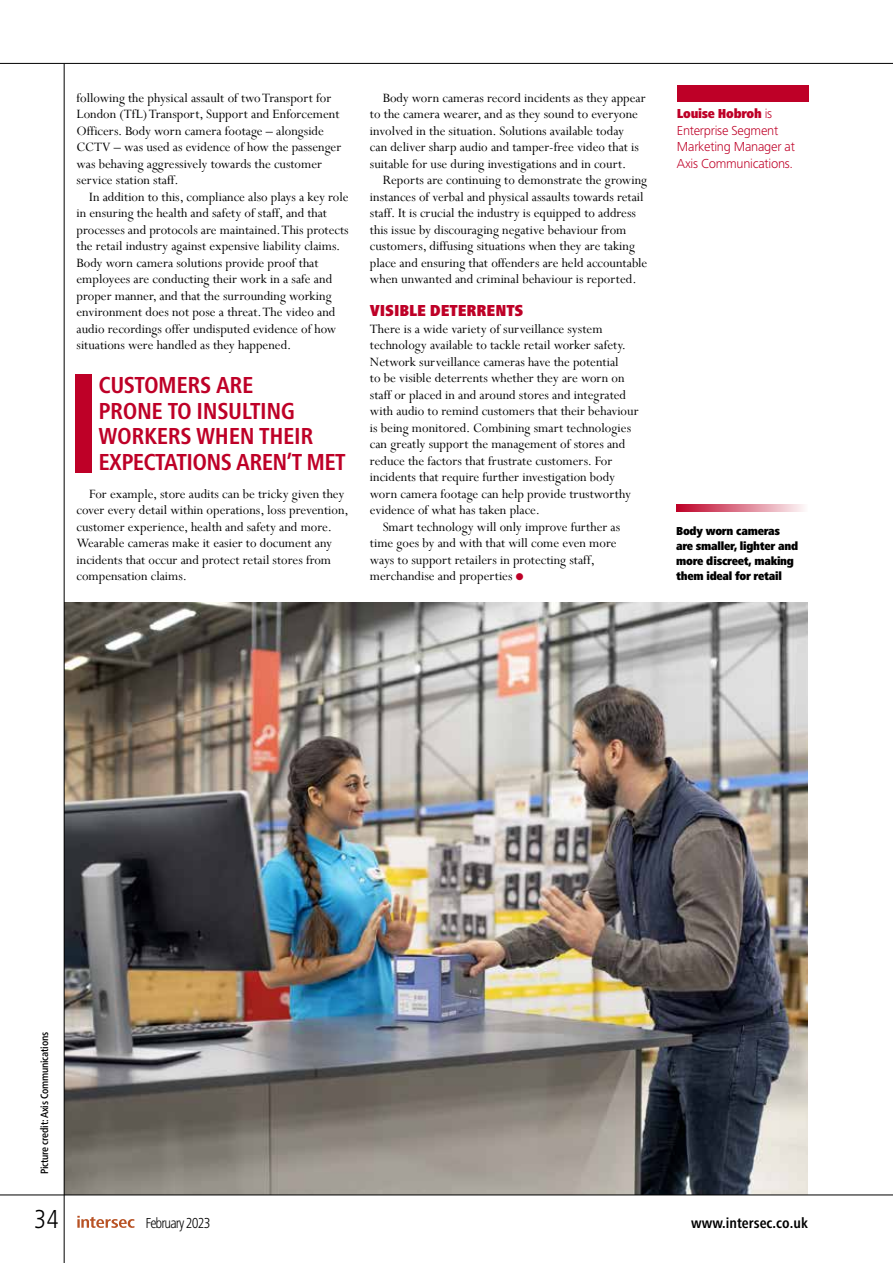
<style>
.page{position:relative;width:893px;height:1263px;background:#fff}
.page>*{position:absolute;margin:0;border:0;box-sizing:border-box;transform-origin:0 0}
.t1{font:300 condensed 27px "Frutiger Next LTW1 G";color:#000}
.t2{font:700 condensed 24px/25.5px "Frutiger Next LT";letter-spacing:-.015em;color:#be0027}
.t3{font:900 condensed 16.5px "Frutiger Next Pro";letter-spacing:-.01em;color:#be0027}
.t4{font:700 condensed 15px "Frutiger Next LT";color:#000}
.t5{font:300 condensed 15px "Frutiger Next LTW1 G";letter-spacing:-.06em;color:#000}
.t6{font:14.25px/16.5px "Perpetua";color:#000}
.t7{font:300 13.5px/16.5px "Frutiger Next LT";letter-spacing:-.02em;color:#be0027}
.t8{font:900 condensed 13.5px "Frutiger Next Pro";letter-spacing:-.02em;color:#be0027}
.t9{font:900 condensed 12px/15px "Frutiger Next Pro";letter-spacing:-.02em;color:#000}
.t10{font:500 condensed 10.5px "Frutiger Neue LT Pro";letter-spacing:-.02em;color:#000}
.s1{color:#be0027}
.s2{font-family:"Frutiger Next LT";font-weight:300;font-stretch:normal}
</style>
<div class="page">
<img style="left:65px;top:603px;width:743px;height:591px">
<svg style="left:676px;top:504px;width:128px;height:7px"></svg>
<hr style="left:64px;top:64px;width:1px;height:1199px;background:#000">
<hr style="left:0;top:63px;width:893px;height:1px;background:#000">
<svg style="left:77px;top:1216px;width:58px;height:12px"></svg>
<hr style="left:0;top:1194px;width:893px;height:1px;background:#000">
<div style="left:677px;top:85px;width:132px;height:17px;background:#be0027"></div>
<div style="left:75px;top:374px;width:17px;height:99px;background:#be0027"></div>
<p class="t6" style="left:77px;top:89px;width:266px">following the physical assault of two Transport for London (TfL) Transport, Support and Enforcement Officers. Body worn camera footage – alongside CCTV – was used as evidence of how the passenger was behaving aggressively towards the customer service station staff.</p>
<p class="t6" style="left:77px;top:188px;width:274px;text-indent:13px">In addition to this, compliance also plays a key role in ensuring the health and safety of staff, and that processes and protocols are maintained. This protects the retail industry against expensive liability claims.<br>Body worn camera solutions provide proof that employees are conducting their work in a safe and proper manner, and that the surrounding working environment does not pose a threat. The video and audio recordings offer undisputed evidence of how situations were handled as they happened.</p>
<h2 class="t2" style="left:98px;top:373px;width:249px">CUSTOMERS ARE<br>PRONE TO INSULTING<br>WORKERS WHEN THEIR<br>EXPECTATIONS AREN’T MET</h2>
<p class="t6" style="left:77px;top:485px;width:274px;text-indent:13px">For example, store audits can be tricky given they cover every detail within operations, loss prevention, customer experience, health and safety and more.<br>Wearable cameras make it easier to document any incidents that occur and protect retail stores from compensation claims.</p>
<p class="t6" style="left:370px;top:89px;width:277px;text-indent:13px">Body worn cameras record incidents as they appear to the camera wearer, and as they sound to everyone involved in the situation. Solutions available today<br>can deliver sharp audio and tamper-free video that is suitable for use during investigations and in court.</p>
<p class="t6" style="left:370px;top:171px;width:279px;text-indent:13px">Reports are continuing to demonstrate the growing instances of verbal and physical assaults towards retail staff. It is crucial the industry is equipped to address this issue by discouraging negative behaviour from customers, diffusing situations when they are taking place and ensuring that offenders are held accountable when unwanted and criminal behaviour is reported.</p>
<p class="t3" style="left:370px;top:301px;width:155px">VISIBLE DETERRENTS</p>
<p class="t6" style="left:370px;top:320px;width:270px">There is a wide variety of surveillance system technology available to tackle retail worker safety.<br>Network surveillance cameras have the potential<br>to be visible deterrents whether they are worn on staff or placed in and around stores and integrated with audio to remind customers that their behaviour is being monitored. Combining smart technologies can greatly support the management of stores and reduce the factors that frustrate customers. For incidents that require further investigation body worn camera footage can help provide trustworthy evidence of what has taken place.</p>
<p class="t6" style="left:370px;top:518px;width:252px;text-indent:13px">Smart technology will only improve further as time goes by and with that will come even more ways to support retailers in protecting staff, merchandise and properties <span class="s1">●</span></p>
<p class="t8" style="left:677px;top:106px;width:97px">Louise Hobroh <span class="s2">is</span></p>
<p class="t7" style="left:677px;top:122px;width:120px">Enterprise Segment<br>Marketing Manager at<br>Axis Communications.</p>
<p class="t9" style="left:676px;top:524px;width:124px">Body worn cameras are smaller, lighter and more discreet, making them ideal for retail</p>
<p class="t10" style="left:38px;top:1174px;width:144px;rotate:-90deg">Picture credit: Axis Communications</p>
<h1 class="t1" style="left:34px;top:1203px;width:26px">34</h1>
<p class="t5" style="left:146px;top:1214px;width:67px">February 2023</p>
<p class="t4" style="left:691px;top:1214px;width:118px">www.intersec.co.uk</p>
</div>
